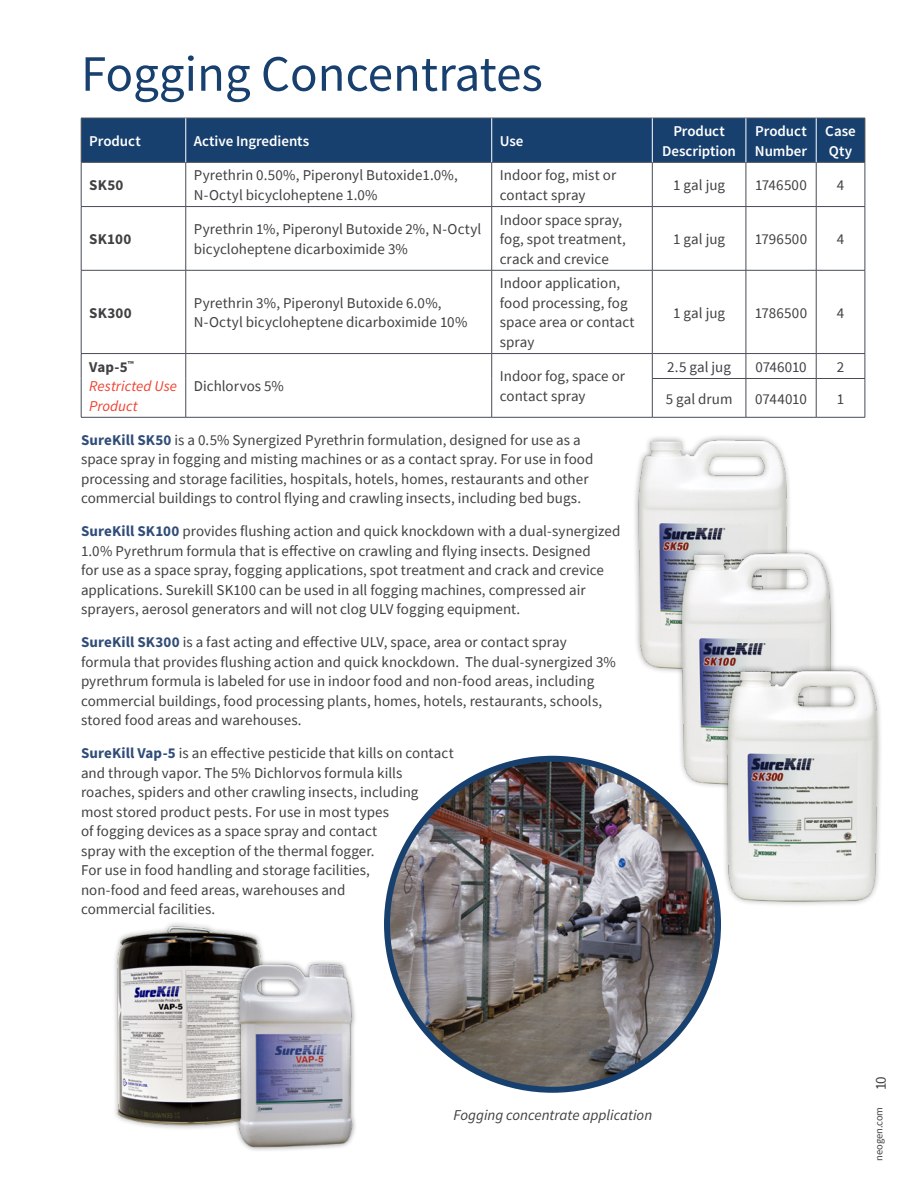
<style>
.page{position:relative;width:918px;height:1188px;background:#fff}
.page>*{position:absolute;margin:0;border:0;box-sizing:border-box;transform-origin:0 0}
.t1{font:51px "Source Sans Pro";color:#18406f}
.t2{font:15px/19.5px "Source Sans Pro";letter-spacing:.005em;color:#414042}
.t3{font:600 15px/19.5px "Source Sans Pro";letter-spacing:-.005em;color:#fff}
.t4{font:italic 15px "Source Sans Pro";color:#414042}
.t5{font:italic 15px/19.5px "Source Sans Pro";color:#ef4130}
.t6{font:700 15px "Source Sans Pro";letter-spacing:.01em;color:#414042}
.t7{font:10.5px "Source Sans Pro";color:#414042}
.s1{font-weight:700;font-style:normal;color:#414042}
.s2{font-weight:700;color:#304c78}
.s3{font-size:15px}
</style>
<div class="page">
<div style="left:82px;top:119px;width:783px;height:43px;background:#18406f"></div>
<hr style="left:81px;top:118px;width:105px;height:1px;background:#474c55">
<hr style="left:81px;top:118px;width:1px;height:44px;background:#474c55">
<hr style="left:186px;top:118px;width:306px;height:1px;background:#474c55">
<hr style="left:492px;top:118px;width:160px;height:1px;background:#474c55">
<hr style="left:652px;top:118px;width:94px;height:1px;background:#474c55">
<hr style="left:746px;top:118px;width:70px;height:1px;background:#474c55">
<hr style="left:816px;top:118px;width:49px;height:1px;background:#474c55">
<hr style="left:865px;top:118px;width:1px;height:44px;background:#474c55">
<hr style="left:81px;top:162px;width:105px;height:1px;background:#474c55">
<hr style="left:81px;top:162px;width:1px;height:44px;background:#474c55">
<hr style="left:186px;top:162px;width:306px;height:1px;background:#474c55">
<hr style="left:186px;top:162px;width:1px;height:44px;background:#474c55">
<hr style="left:492px;top:162px;width:160px;height:1px;background:#474c55">
<hr style="left:491px;top:162px;width:1px;height:44px;background:#474c55">
<hr style="left:652px;top:162px;width:94px;height:1px;background:#474c55">
<hr style="left:652px;top:162px;width:1px;height:44px;background:#474c55">
<hr style="left:746px;top:162px;width:70px;height:1px;background:#474c55">
<hr style="left:746px;top:162px;width:1px;height:44px;background:#474c55">
<hr style="left:816px;top:162px;width:49px;height:1px;background:#474c55">
<hr style="left:816px;top:162px;width:1px;height:44px;background:#474c55">
<hr style="left:865px;top:162px;width:1px;height:44px;background:#474c55">
<hr style="left:81px;top:206px;width:105px;height:1px;background:#474c55">
<hr style="left:81px;top:207px;width:1px;height:63px;background:#474c55">
<hr style="left:186px;top:206px;width:306px;height:1px;background:#474c55">
<hr style="left:186px;top:207px;width:1px;height:63px;background:#474c55">
<hr style="left:492px;top:206px;width:160px;height:1px;background:#474c55">
<hr style="left:491px;top:207px;width:1px;height:63px;background:#474c55">
<hr style="left:652px;top:206px;width:94px;height:1px;background:#474c55">
<hr style="left:652px;top:207px;width:1px;height:63px;background:#474c55">
<hr style="left:746px;top:206px;width:70px;height:1px;background:#474c55">
<hr style="left:746px;top:207px;width:1px;height:63px;background:#474c55">
<hr style="left:816px;top:206px;width:49px;height:1px;background:#474c55">
<hr style="left:816px;top:207px;width:1px;height:63px;background:#474c55">
<hr style="left:865px;top:207px;width:1px;height:63px;background:#474c55">
<hr style="left:81px;top:270px;width:105px;height:1px;background:#474c55">
<hr style="left:81px;top:270px;width:1px;height:83px;background:#474c55">
<hr style="left:186px;top:270px;width:306px;height:1px;background:#474c55">
<hr style="left:186px;top:270px;width:1px;height:83px;background:#474c55">
<hr style="left:492px;top:270px;width:160px;height:1px;background:#474c55">
<hr style="left:491px;top:270px;width:1px;height:83px;background:#474c55">
<hr style="left:652px;top:270px;width:94px;height:1px;background:#474c55">
<hr style="left:652px;top:270px;width:1px;height:83px;background:#474c55">
<hr style="left:746px;top:270px;width:70px;height:1px;background:#474c55">
<hr style="left:746px;top:270px;width:1px;height:83px;background:#474c55">
<hr style="left:816px;top:270px;width:49px;height:1px;background:#474c55">
<hr style="left:816px;top:270px;width:1px;height:83px;background:#474c55">
<hr style="left:865px;top:270px;width:1px;height:83px;background:#474c55">
<hr style="left:81px;top:353px;width:105px;height:1px;background:#474c55">
<svg style="left:81px;top:354px;width:1px;height:24px"></svg>
<hr style="left:186px;top:353px;width:306px;height:1px;background:#474c55">
<svg style="left:186px;top:354px;width:1px;height:24px"></svg>
<hr style="left:492px;top:353px;width:160px;height:1px;background:#474c55">
<svg style="left:491px;top:354px;width:1px;height:24px"></svg>
<hr style="left:81px;top:378px;width:1px;height:39px;background:#474c55">
<hr style="left:186px;top:378px;width:1px;height:39px;background:#474c55">
<hr style="left:491px;top:378px;width:1px;height:39px;background:#474c55">
<hr style="left:81px;top:417px;width:105px;height:1px;background:#474c55">
<hr style="left:186px;top:417px;width:306px;height:1px;background:#474c55">
<hr style="left:492px;top:417px;width:160px;height:1px;background:#474c55">
<hr style="left:652px;top:353px;width:94px;height:1px;background:#474c55">
<svg style="left:652px;top:354px;width:1px;height:24px"></svg>
<hr style="left:746px;top:353px;width:70px;height:1px;background:#474c55">
<svg style="left:746px;top:354px;width:1px;height:24px"></svg>
<hr style="left:816px;top:353px;width:49px;height:1px;background:#474c55">
<svg style="left:816px;top:354px;width:1px;height:24px"></svg>
<svg style="left:865px;top:354px;width:1px;height:24px"></svg>
<hr style="left:652px;top:378px;width:94px;height:1px;background:#474c55">
<hr style="left:652px;top:379px;width:1px;height:38px;background:#474c55">
<hr style="left:746px;top:378px;width:70px;height:1px;background:#474c55">
<hr style="left:746px;top:379px;width:1px;height:38px;background:#474c55">
<hr style="left:816px;top:378px;width:49px;height:1px;background:#474c55">
<hr style="left:816px;top:379px;width:1px;height:38px;background:#474c55">
<hr style="left:865px;top:379px;width:1px;height:38px;background:#474c55">
<hr style="left:652px;top:417px;width:94px;height:1px;background:#474c55">
<hr style="left:746px;top:417px;width:70px;height:1px;background:#474c55">
<hr style="left:816px;top:417px;width:49px;height:1px;background:#474c55">
<hr style="left:186px;top:118px;width:1px;height:44px;background:#fff">
<hr style="left:491px;top:118px;width:1px;height:44px;background:#fff">
<hr style="left:652px;top:118px;width:1px;height:44px;background:#fff">
<hr style="left:746px;top:118px;width:1px;height:44px;background:#fff">
<hr style="left:816px;top:118px;width:1px;height:44px;background:#fff">
<img style="left:635px;top:436px;width:155px;height:236px">
<img style="left:674px;top:535px;width:160px;height:252px">
<img style="left:724px;top:649px;width:157px;height:256px">
<img style="left:387px;top:759px;width:331px;height:331px;border-radius:165px">
<img style="left:114px;top:923px;width:144px;height:205px">
<img style="left:224px;top:938px;width:132px;height:213px">
<h1 class="t1" style="left:81px;top:41px;width:463px">Fogging Concentrates</h1>
<p class="t3" style="left:89px;top:131px;width:53px">Product</p>
<p class="t3" style="left:194px;top:131px;width:117px">Active Ingredients</p>
<p class="t3" style="left:500px;top:131px;width:25px">Use</p>
<p class="t3" style="left:662px;top:121px;width:75px;text-align:center">Product<br>Description</p>
<p class="t3" style="left:755px;top:121px;width:54px">Product<br>Number</p>
<p class="t3" style="left:825px;top:121px;width:32px">Case<br>Qty</p>
<p class="t6" style="left:89px;top:175px;width:36px">SK50</p>
<p class="t2" style="left:194px;top:165px;width:266px">Pyrethrin 0.50%, Piperonyl Butoxide1.0%,<br>N-Octyl bicycloheptene 1.0%</p>
<p class="t2" style="left:500px;top:165px;width:118px">Indoor fog, mist or contact spray</p>
<p class="t2" style="left:673px;top:175px;width:53px">1 gal jug</p>
<p class="t2" style="left:755px;top:175px;width:53px">1746500</p>
<p class="t2" style="left:837px;top:175px;width:9px">4</p>
<p class="t6" style="left:89px;top:229px;width:44px">SK100</p>
<p class="t2" style="left:194px;top:219px;width:289px">Pyrethrin 1%, Piperonyl Butoxide 2%, N-Octyl bicycloheptene dicarboximide 3%</p>
<p class="t2" style="left:500px;top:210px;width:127px">Indoor space spray, fog, spot treatment, crack and crevice</p>
<p class="t2" style="left:673px;top:229px;width:53px">1 gal jug</p>
<p class="t2" style="left:755px;top:229px;width:54px">1796500</p>
<p class="t2" style="left:837px;top:229px;width:9px">4</p>
<p class="t6" style="left:89px;top:302px;width:44px">SK300</p>
<p class="t2" style="left:194px;top:293px;width:275px">Pyrethrin 3%, Piperonyl Butoxide 6.0%,<br>N-Octyl bicycloheptene dicarboximide 10%</p>
<p class="t2" style="left:500px;top:273px;width:136px">Indoor application, food processing, fog space area or contact spray</p>
<p class="t5" style="left:89px;top:357px;width:89px"><span class="s1">Vap-5</span><sup>™<br></sup>Restricted Use<br>Product</p>
<p class="t2" style="left:194px;top:376px;width:92px">Dichlorvos 5%</p>
<p class="t2" style="left:500px;top:366px;width:127px">Indoor fog, space or contact spray</p>
<p class="t2" style="left:81px;top:430px;width:514px"><span class="s2">SureKill SK50</span> is a 0.5% Synergized Pyrethrin formulation, designed for use as a space spray in fogging and misting machines or as a contact spray. For use in food processing and storage facilities, hospitals, hotels, homes, restaurants and other commercial buildings to control flying and crawling insects, including bed bugs.</p>
<p class="t2" style="left:81px;top:521px;width:541px"><span class="s2">SureKill SK100</span> provides flushing action and quick knockdown with a dual-synergized 1.0% Pyrethrum formula that is effective on crawling and flying insects. Designed<br>for use as a space spray, fogging applications, spot treatment and crack and crevice applications. Surekill SK100 can be used in all fogging machines, compressed air sprayers, aerosol generators and will not clog ULV fogging equipment.</p>
<p class="t2" style="left:81px;top:632px;width:536px"><span class="s2">SureKill SK300</span> is a fast acting and effective ULV, space, area or contact spray formula that provides flushing action and quick knockdown. The dual-synergized 3% pyrethrum formula is labeled for use in indoor food and non-food areas, including commercial buildings, food processing plants, homes, hotels, restaurants, schools, stored food areas and warehouses.</p>
<p class="t2" style="left:81px;top:743px;width:374px"><span class="s2">SureKill Vap-5</span> is an effective pesticide that kills on contact and through vapor. The 5% Dichlorvos formula kills roaches, spiders and other crawling insects, including most stored product pests. For use in most types<br>of fogging devices as a space spray and contact<br>spray with the exception of the thermal fogger.<br>For use in food handling and storage facilities,<br>non-food and feed areas, warehouses and<br>commercial facilities.</p>
<p class="t2" style="left:673px;top:303px;width:53px">1 gal jug</p>
<p class="t2" style="left:755px;top:303px;width:54px">1786500</p>
<p class="t2" style="left:837px;top:303px;width:9px">4</p>
<p class="t2" style="left:667px;top:357px;width:65px">2.5 gal jug</p>
<p class="t2" style="left:755px;top:357px;width:53px">0746010</p>
<p class="t2" style="left:837px;top:357px;width:9px">2</p>
<p class="t2" style="left:666px;top:389px;width:68px">5 gal drum</p>
<p class="t2" style="left:755px;top:389px;width:53px">0744010</p>
<p class="t2" style="left:837px;top:389px;width:9px">1</p>
<p class="t4" style="left:453px;top:1106px;width:200px">Fogging concentrate application</p>
<p class="t7" style="left:872px;top:1161px;width:86px;rotate:-90deg">neogen.com <span class="s3">10</span></p>
</div>
